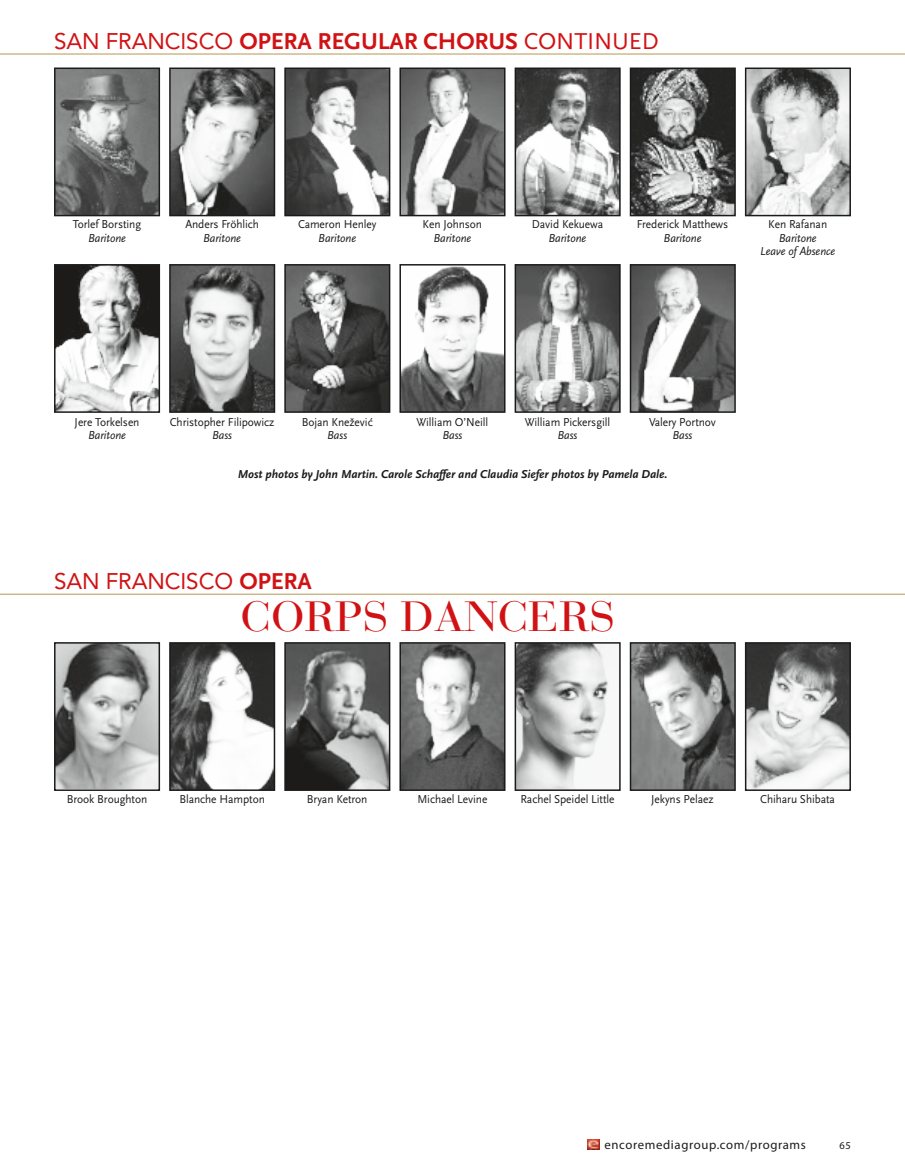
<style>
.page{position:relative;width:905px;height:1175px;background:#fff}
.page>*{position:absolute;margin:0;border:0;box-sizing:border-box;transform-origin:0 0}
.t1{font:42px "Bauer Bodoni";letter-spacing:-.005em;color:#d11214;scale:1.1 1}
.t2{font:700 24px "Scala Sans Pro";color:#d11214}
.t3{font:22.5px "Avenir";letter-spacing:-.005em;color:#d11214}
.t4{font:12.75px "Myriad Pro";letter-spacing:.05em;color:#1c1b1b}
.t5{font:12px "Scala Sans Pro";letter-spacing:-.005em;color:#1c1b1b;scale:.95 1}
.t6{font:italic 12px/13.4px "Scala Sans Pro";letter-spacing:-.005em;color:#1c1b1b;text-align:center;scale:.95 1}
.t7{font:italic 700 12px "Scala Sans Pro";letter-spacing:-.005em;color:#1c1b1b}
.t8{font:10.5px "Myriad Pro";color:#1c1b1b}
.s1{font-family:"Avenir";font-weight:400;font-size:22.5px}
.s2{font-weight:400}
.s3{font-family:"Scala Sans Pro";font-weight:700;font-size:24px}
</style>
<div class="page">
<img style="left:57px;top:267px;width:100px;height:143px">
<div style="left:54px;top:264px;width:106px;height:149px;border:2px solid #1c1b1b"></div>
<img style="left:172px;top:267px;width:100px;height:143px">
<div style="left:169px;top:264px;width:106px;height:149px;border:2px solid #1c1b1b"></div>
<img style="left:287px;top:267px;width:100px;height:143px">
<div style="left:284px;top:264px;width:106px;height:149px;border:2px solid #1c1b1b"></div>
<img style="left:402px;top:267px;width:100px;height:143px">
<div style="left:399px;top:264px;width:106px;height:149px;border:2px solid #1c1b1b"></div>
<img style="left:517px;top:267px;width:100px;height:143px">
<div style="left:514px;top:264px;width:106px;height:149px;border:2px solid #1c1b1b"></div>
<img style="left:632px;top:267px;width:100px;height:143px">
<div style="left:629px;top:264px;width:106px;height:149px;border:2px solid #1c1b1b"></div>
<img style="left:57px;top:71px;width:100px;height:142px">
<div style="left:54px;top:68px;width:106px;height:148px;border:2px solid #1c1b1b"></div>
<img style="left:172px;top:71px;width:100px;height:142px">
<div style="left:169px;top:68px;width:106px;height:148px;border:2px solid #1c1b1b"></div>
<img style="left:287px;top:71px;width:100px;height:142px">
<div style="left:284px;top:68px;width:106px;height:148px;border:2px solid #1c1b1b"></div>
<img style="left:402px;top:71px;width:100px;height:142px">
<div style="left:399px;top:68px;width:106px;height:148px;border:2px solid #1c1b1b"></div>
<img style="left:517px;top:71px;width:100px;height:142px">
<div style="left:514px;top:68px;width:106px;height:148px;border:2px solid #1c1b1b"></div>
<img style="left:632px;top:71px;width:100px;height:142px">
<div style="left:629px;top:68px;width:106px;height:148px;border:2px solid #1c1b1b"></div>
<img style="left:748px;top:71px;width:99px;height:142px">
<div style="left:745px;top:68px;width:105px;height:148px;border:2px solid #1c1b1b"></div>
<hr style="left:0;top:54px;width:904px;height:1px;background:#b59952">
<img style="left:57px;top:645px;width:100px;height:143px">
<div style="left:54px;top:642px;width:106px;height:149px;border:2px solid #1c1b1b"></div>
<img style="left:172px;top:645px;width:100px;height:143px">
<div style="left:169px;top:642px;width:106px;height:149px;border:2px solid #1c1b1b"></div>
<img style="left:287px;top:645px;width:100px;height:143px">
<div style="left:284px;top:642px;width:106px;height:149px;border:2px solid #1c1b1b"></div>
<img style="left:402px;top:645px;width:100px;height:143px">
<div style="left:399px;top:642px;width:106px;height:149px;border:2px solid #1c1b1b"></div>
<img style="left:517px;top:645px;width:94px;height:143px">
<div style="left:514px;top:642px;width:106px;height:149px;border:2px solid #1c1b1b"></div>
<img style="left:632px;top:645px;width:100px;height:143px">
<div style="left:629px;top:642px;width:106px;height:149px;border:2px solid #1c1b1b"></div>
<img style="left:748px;top:645px;width:99px;height:143px">
<div style="left:745px;top:642px;width:105px;height:149px;border:2px solid #1c1b1b"></div>
<hr style="left:0;top:594px;width:904px;height:1px;background:#b59952">
<svg style="left:588px;top:1139px;width:11px;height:10px"></svg>
<h2 class="t2" style="left:54px;top:27px;width:606px"><span class="s1">SAN FRANCISCO</span> OPERA REGULAR CHORUS <span class="s2">CONTINuED</span></h2>
<p class="t5" style="left:73px;top:217px;width:73px">Torlef Borsting</p>
<p class="t6" style="left:88px;top:231px;width:41px">Baritone</p>
<p class="t5" style="left:185px;top:217px;width:79px">Anders Fröhlich</p>
<p class="t6" style="left:203px;top:231px;width:41px">Baritone</p>
<p class="t5" style="left:298px;top:217px;width:84px">Cameron Henley</p>
<p class="t6" style="left:318px;top:231px;width:41px">Baritone</p>
<p class="t5" style="left:422px;top:217px;width:64px">Ken Johnson</p>
<p class="t6" style="left:433px;top:231px;width:41px">Baritone</p>
<p class="t5" style="left:532px;top:217px;width:77px">David Kekuewa</p>
<p class="t6" style="left:548px;top:231px;width:41px">Baritone</p>
<p class="t5" style="left:637px;top:217px;width:98px">Frederick Matthews</p>
<p class="t6" style="left:663px;top:231px;width:41px">Baritone</p>
<p class="t5" style="left:768px;top:217px;width:63px">Ken Rafanan</p>
<p class="t6" style="left:760px;top:231px;width:81px">Baritone<br>Leave of Absence</p>
<p class="t5" style="left:75px;top:414px;width:70px">Jere Torkelsen</p>
<p class="t6" style="left:88px;top:428px;width:41px">Baritone</p>
<p class="t5" style="left:170px;top:414px;width:112px">Christopher Filipowicz</p>
<p class="t6" style="left:212px;top:428px;width:22px">Bass</p>
<p class="t5" style="left:302px;top:414px;width:76px">Bojan Knežević</p>
<p class="t6" style="left:327px;top:428px;width:22px">Bass</p>
<p class="t5" style="left:416px;top:414px;width:77px">William O’Neill</p>
<p class="t6" style="left:442px;top:428px;width:22px">Bass</p>
<p class="t5" style="left:524px;top:414px;width:91px">William Pickersgill</p>
<p class="t6" style="left:557px;top:428px;width:22px">Bass</p>
<p class="t5" style="left:649px;top:414px;width:72px">Valery Portnov</p>
<p class="t6" style="left:672px;top:428px;width:22px">Bass</p>
<p class="t7" style="left:238px;top:467px;width:431px">Most photos by John Martin. Carole Schaffer and Claudia Siefer photos by Pamela Dale.</p>
<h3 class="t3" style="left:54px;top:568px;width:259px">SAN FRANCISCO <span class="s3">OPERA</span></h3>
<h1 class="t1" style="left:240px;top:591px;width:342px">CORPS DANCERS</h1>
<p class="t5" style="left:67px;top:792px;width:86px">Brook Broughton</p>
<p class="t5" style="left:179px;top:792px;width:91px">Blanche Hampton</p>
<p class="t5" style="left:307px;top:792px;width:65px">Bryan Ketron</p>
<p class="t5" style="left:417px;top:792px;width:75px">Michael Levine</p>
<p class="t5" style="left:520px;top:792px;width:100px">Rachel Speidel Little</p>
<p class="t5" style="left:651px;top:792px;width:67px">Jekyns Pelaez</p>
<p class="t5" style="left:760px;top:792px;width:80px">Chiharu Shibata</p>
<p class="t4" style="left:604px;top:1137px;width:203px">encoremediagroup.com/programs</p>
<p class="t8" style="left:839px;top:1139px;width:13px">65</p>
</div>
